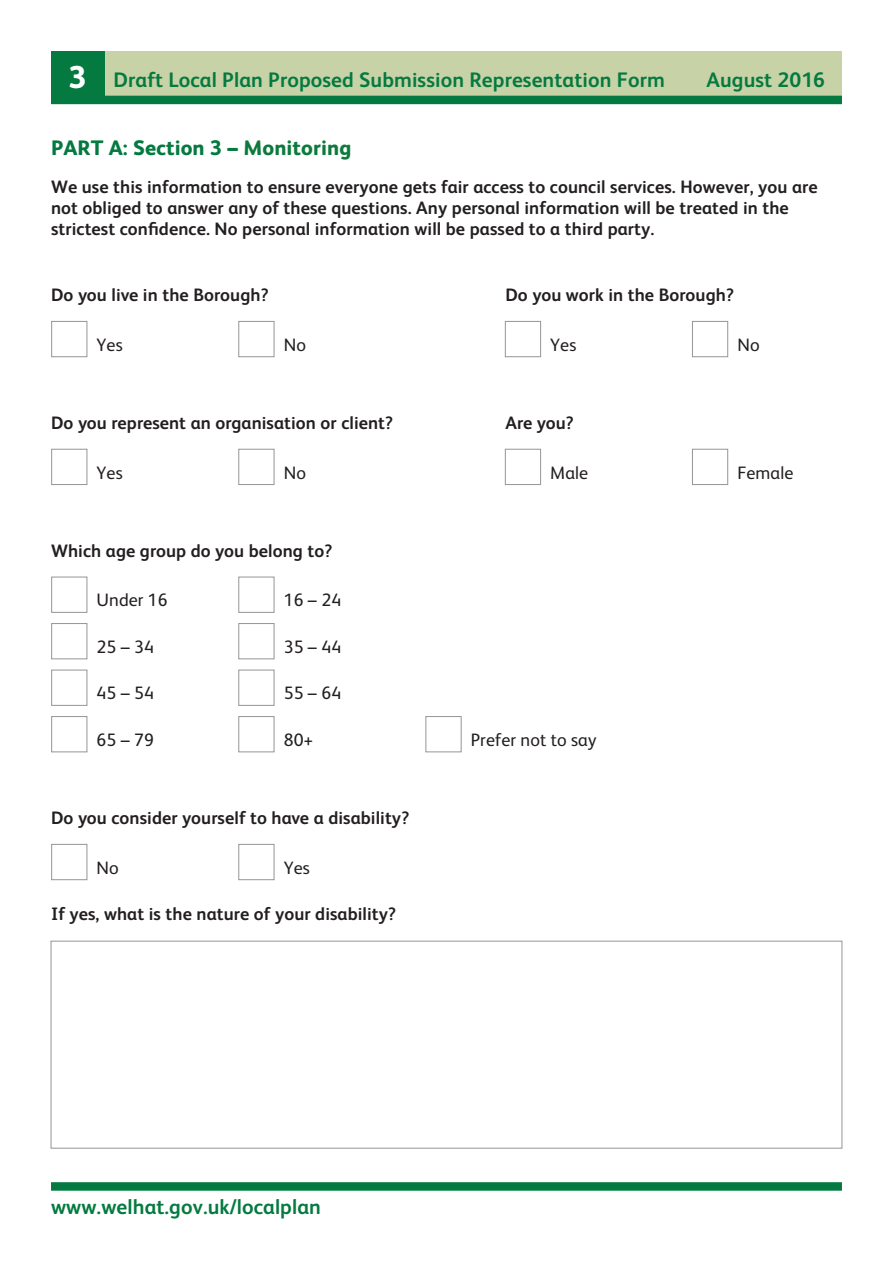
<style>
.page{position:relative;width:893px;height:1263px;background:#fff}
.page>*{position:absolute;margin:0;border:0;box-sizing:border-box;transform-origin:0 0}
.t1{font:700 21px "FS Albert";letter-spacing:.005em;color:#047a40}
.t2{font:800 21px "FS Albert";letter-spacing:.005em;color:#047a40}
.t3{font:700 18px/21px "FS Albert";letter-spacing:.005em;color:#231f20}
.t4{font:18px "FS Albert";letter-spacing:.005em;color:#231f20}
.s1{font-weight:800;font-size:31.5px;color:#fff}
.s2{color:#0c7a3d}
</style>
<div class="page">
<div style="left:103px;top:51px;width:739px;height:45px;background:#c7d2a6"></div>
<div style="left:51px;top:51px;width:53px;height:52px;background:#047a40"></div>
<div style="left:51px;top:96px;width:791px;height:8px;background:#047a40"></div>
<svg style="left:51px;top:1182px;width:791px;height:9px;background:#11814a"></svg>
<div style="left:51px;top:321px;width:36px;height:36px;border:1px solid #939598"></div>
<div style="left:238px;top:321px;width:36px;height:36px;border:1px solid #939598"></div>
<div style="left:51px;top:449px;width:36px;height:36px;border:1px solid #939598"></div>
<div style="left:238px;top:449px;width:36px;height:36px;border:1px solid #939598"></div>
<div style="left:505px;top:449px;width:36px;height:36px;border:1px solid #939598"></div>
<div style="left:692px;top:449px;width:36px;height:36px;border:1px solid #939598"></div>
<div style="left:51px;top:577px;width:36px;height:36px;border:1px solid #939598"></div>
<div style="left:238px;top:577px;width:36px;height:36px;border:1px solid #939598"></div>
<div style="left:51px;top:623px;width:36px;height:36px;border:1px solid #939598"></div>
<div style="left:238px;top:623px;width:36px;height:36px;border:1px solid #939598"></div>
<div style="left:51px;top:670px;width:36px;height:36px;border:1px solid #939598"></div>
<div style="left:238px;top:670px;width:36px;height:36px;border:1px solid #939598"></div>
<div style="left:51px;top:716px;width:36px;height:36px;border:1px solid #939598"></div>
<div style="left:238px;top:716px;width:36px;height:36px;border:1px solid #939598"></div>
<div style="left:425px;top:716px;width:37px;height:36px;border:1px solid #939598"></div>
<div style="left:51px;top:844px;width:36px;height:36px;border:1px solid #939598"></div>
<div style="left:238px;top:844px;width:36px;height:36px;border:1px solid #939598"></div>
<div style="left:51px;top:941px;width:791px;height:207px;background:#fff;border:1px solid #939598"></div>
<svg style="left:52px;top:321px;width:35px;height:36px"></svg>
<svg style="left:239px;top:321px;width:35px;height:36px"></svg>
<svg style="left:505px;top:321px;width:36px;height:36px"></svg>
<svg style="left:692px;top:321px;width:36px;height:36px"></svg>
<svg style="left:52px;top:449px;width:35px;height:35px"></svg>
<svg style="left:239px;top:449px;width:35px;height:35px"></svg>
<svg style="left:505px;top:449px;width:36px;height:35px"></svg>
<svg style="left:692px;top:449px;width:36px;height:35px"></svg>
<svg style="left:52px;top:577px;width:35px;height:35px"></svg>
<svg style="left:239px;top:577px;width:35px;height:35px"></svg>
<svg style="left:52px;top:623px;width:35px;height:36px"></svg>
<svg style="left:239px;top:623px;width:35px;height:36px"></svg>
<svg style="left:52px;top:670px;width:35px;height:35px"></svg>
<svg style="left:239px;top:670px;width:35px;height:35px"></svg>
<svg style="left:52px;top:716px;width:35px;height:36px"></svg>
<svg style="left:239px;top:716px;width:35px;height:36px"></svg>
<svg style="left:426px;top:716px;width:35px;height:36px"></svg>
<svg style="left:52px;top:844px;width:35px;height:36px"></svg>
<svg style="left:239px;top:844px;width:35px;height:36px"></svg>
<p class="t1" style="left:69px;top:66px;width:598px"><span class="s1">3</span> Draft Local Plan Proposed Submission Representation Form</p>
<p class="t1" style="left:707px;top:66px;width:120px">August 2016</p>
<p class="t2" style="left:51px;top:133px;width:302px">PART A: Section 3 – <span class="s2">Monitoring</span></p>
<p class="t3" style="left:51px;top:176px;width:768px">We use this information to ensure everyone gets fair access to council services. However, you are not obliged to answer any of these questions. Any personal information will be treated in the strictest confidence. No personal information will be passed to a third party.</p>
<p class="t3" style="left:51px;top:284px;width:219px">Do you live in the Borough?</p>
<p class="t3" style="left:505px;top:284px;width:230px">Do you work in the Borough?</p>
<p class="t4" style="left:97px;top:333px;width:28px">Yes</p>
<p class="t4" style="left:284px;top:333px;width:24px">No</p>
<p class="t4" style="left:550px;top:333px;width:28px">Yes</p>
<p class="t4" style="left:737px;top:333px;width:24px">No</p>
<p class="t3" style="left:51px;top:412px;width:344px">Do you represent an organisation or client?</p>
<p class="t3" style="left:505px;top:412px;width:70px">Are you?</p>
<p class="t4" style="left:97px;top:460px;width:28px">Yes</p>
<p class="t4" style="left:284px;top:460px;width:24px">No</p>
<p class="t4" style="left:550px;top:460px;width:39px">Male</p>
<p class="t4" style="left:737px;top:460px;width:57px">Female</p>
<p class="t3" style="left:51px;top:539px;width:283px">Which age group do you belong to?</p>
<p class="t4" style="left:97px;top:588px;width:73px">Under 16</p>
<p class="t4" style="left:284px;top:588px;width:59px">16 – 24</p>
<p class="t4" style="left:97px;top:635px;width:59px">25 – 34</p>
<p class="t4" style="left:284px;top:635px;width:59px">35 – 44</p>
<p class="t4" style="left:97px;top:681px;width:59px">45 – 54</p>
<p class="t4" style="left:284px;top:681px;width:59px">55 – 64</p>
<p class="t4" style="left:97px;top:728px;width:59px">65 – 79</p>
<p class="t4" style="left:284px;top:728px;width:31px">80+</p>
<p class="t4" style="left:471px;top:728px;width:127px">Prefer not to say</p>
<p class="t3" style="left:51px;top:807px;width:360px">Do you consider yourself to have a disability?</p>
<p class="t4" style="left:97px;top:856px;width:24px">No</p>
<p class="t4" style="left:284px;top:856px;width:28px">Yes</p>
<p class="t3" style="left:51px;top:903px;width:347px">If yes, what is the nature of your disability?</p>
<p class="t1" style="left:51px;top:1193px;width:271px">www.welhat.gov.uk/localplan</p>
</div>
